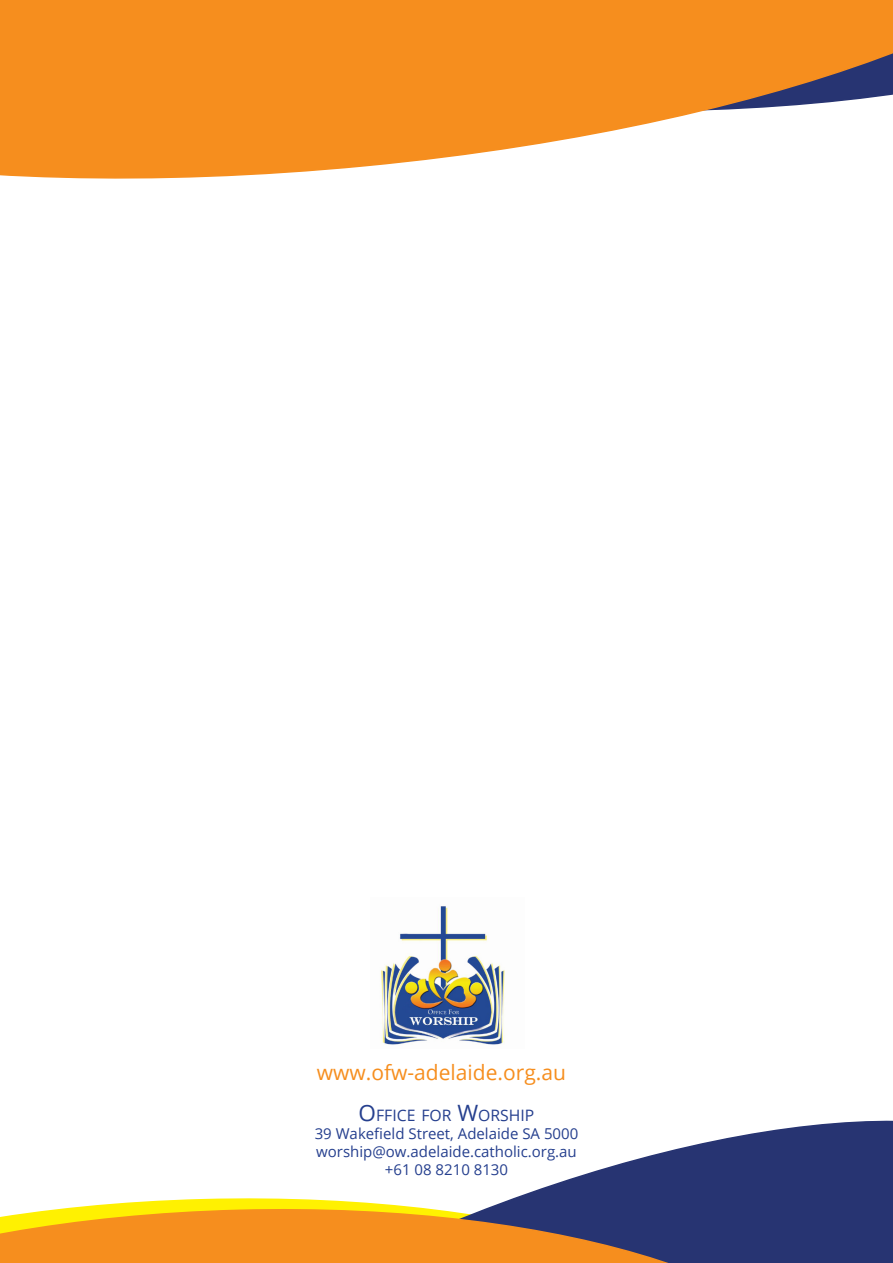
<style>
.page{position:relative;width:893px;height:1263px;background:#fff}
.page>*{position:absolute;margin:0;border:0;box-sizing:border-box;transform-origin:0 0}
.t1{font:21px "Open Sans";color:#f68e1e}
.t2{font:15.75px "Open Sans";color:#253f8e}
.t3{font:15px "Open Sans";color:#253f8e}
.s1{font-size:22.5px}
</style>
<div class="page">
<svg style="left:138px;top:1120px;width:755px;height:143px"></svg>
<svg style="left:0;top:0;width:893px;height:179px"></svg>
<svg style="left:0;top:1202px;width:841px;height:61px;background:#b07c3f"></svg>
<img style="left:381px;top:906px;width:124px;height:139px">
<p class="t1" style="left:317px;top:1058px;width:251px">www.ofw-adelaide.org.au</p>
<p class="t2" style="left:359px;top:1104px;width:177px"><span class="s1">O</span>FFICE FOR <span class="s1">W</span>ORSHIP</p>
<p class="t3" style="left:315px;top:1123px;width:265px">39 Wakefield Street, Adelaide SA 5000</p>
<p class="t3" style="left:316px;top:1141px;width:262px">worship@ow.adelaide.catholic.org.au</p>
<p class="t3" style="left:385px;top:1159px;width:125px">+61 08 8210 8130</p>
</div>
